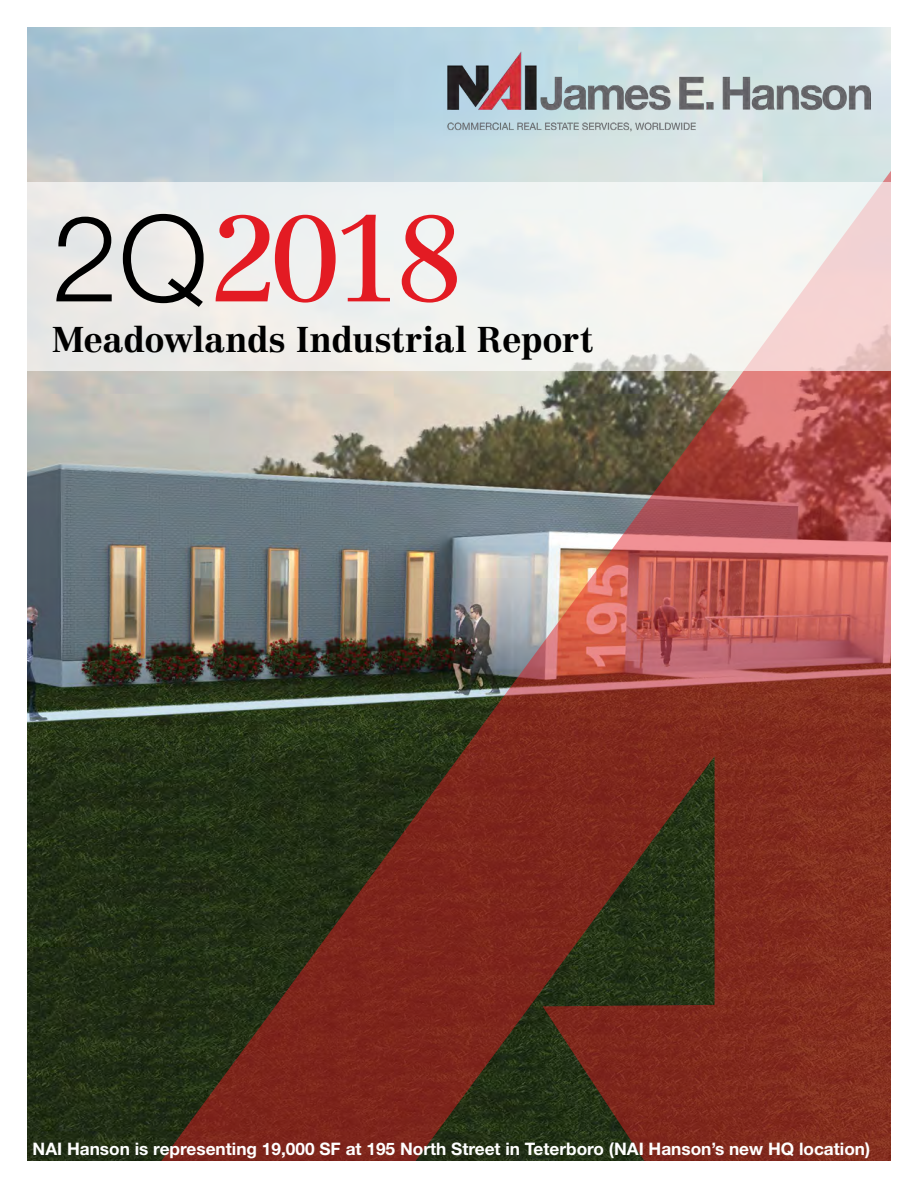
<style>
.page{position:relative;width:918px;height:1188px;background:#fff}
.page>*{position:absolute;margin:0;border:0;box-sizing:border-box;transform-origin:0 0}
.t1{font:120px "Centennial LT Std";color:#e31b23}
.t2{font:700 35.25px "Centennial LT Std";letter-spacing:-.005em;color:#000}
.t3{font:700 17.25px "Helvetica Neue LT Std";color:#fff}
.s1{font-family:"Helvetica Neue LT Std";font-weight:300;color:#000}
</style>
<div class="page">
<img style="left:27px;top:27px;width:864px;height:1134px">
<img style="left:154px;top:147px;width:737px;height:1014px">
<img style="left:443px;top:42px;width:436px;height:94px">
<svg style="left:27px;top:183px;width:864px;height:188px;fill:#f0f1f0"></svg>
<h1 class="t1" style="left:52px;top:188px;width:414px"><span class="s1">2Q</span>2018</h1>
<h2 class="t2" style="left:52px;top:318px;width:543px">Meadowlands Industrial Report</h2>
<p class="t3" style="left:33px;top:1138px;width:839px">NAI Hanson is representing 19,000 SF at 195 North Street in Teterboro (NAI Hanson’s new HQ location)</p>
</div>
